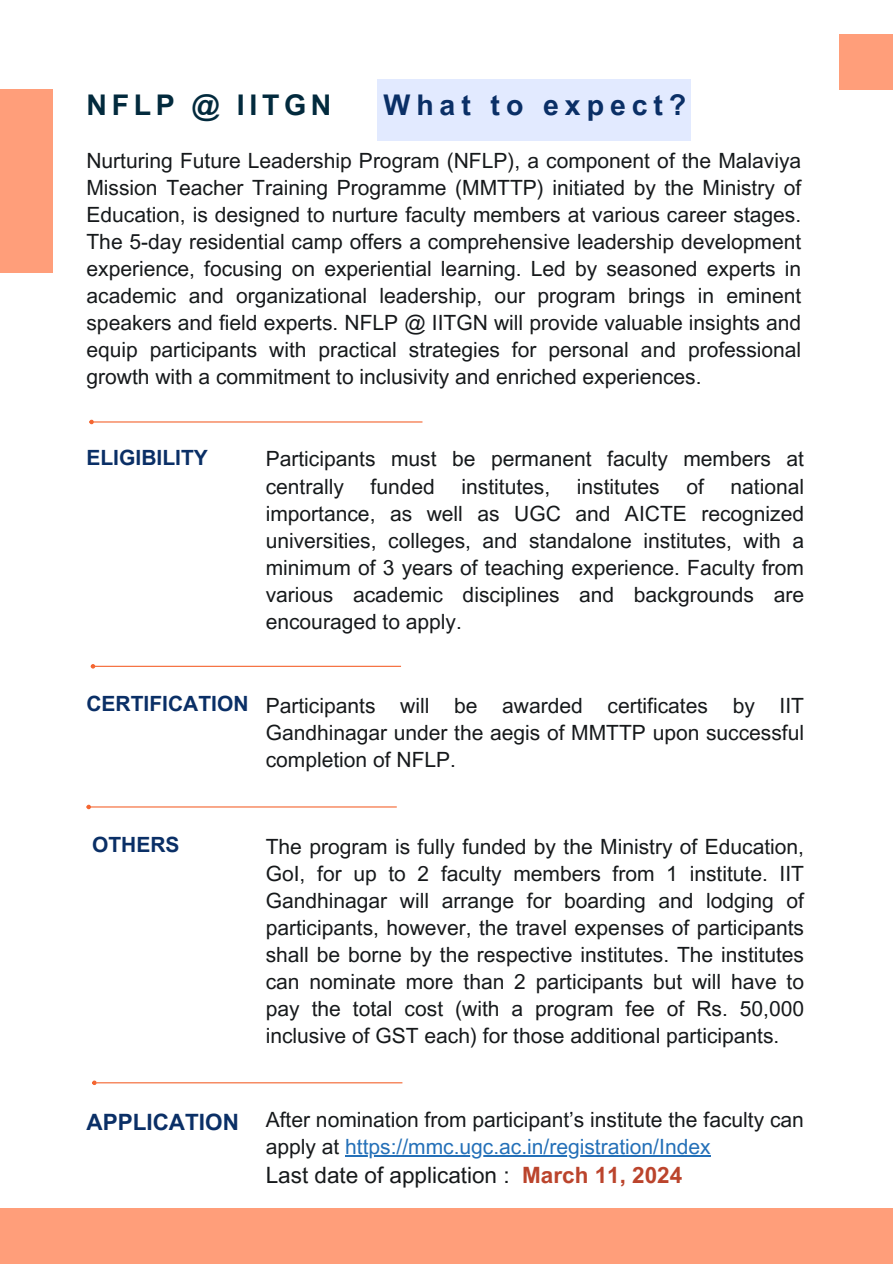
<style>
.page{position:relative;width:893px;height:1264px;background:#fff}
.page>*{position:absolute;margin:0;border:0;box-sizing:border-box;transform-origin:0 0}
.t1{font:700 28.5px "Arial MT Pro";letter-spacing:.205em;color:#0a2f66}
.t2{font:700 28.5px "Arial MT Pro";letter-spacing:.16em;color:#022a3d}
.t3{font:22.5px "Arial MT Pro";color:#16191b}
.t4{font:21px/27px "Arial MT Pro";color:#16191b;text-align:justify}
.t5{font:700 21px "Arial MT Pro";color:#0a2f66}
.s1{font-weight:700;color:#0a2f66}
.s2{font-weight:700;font-size:22.5px;color:#0a2f66}
.s3{color:#2470b8}
.s4{font-weight:700;color:#bb442c}
</style>
<div class="page">
<div style="left:0;top:89px;width:52px;height:183px;background:#ff9e7a"></div>
<hr style="left:94px;top:421px;width:328px;height:1px;background:#f46530">
<svg style="left:89px;top:420px;width:5px;height:4px"></svg>
<hr style="left:95px;top:665px;width:306px;height:2px;background:#f46530">
<svg style="left:91px;top:664px;width:4px;height:4px"></svg>
<hr style="left:91px;top:806px;width:306px;height:1px;background:#f46530">
<svg style="left:86px;top:804px;width:5px;height:5px"></svg>
<div style="left:0;top:1208px;width:892px;height:55px;background:#ff9e7a"></div>
<hr style="left:96px;top:1082px;width:306px;height:1px;background:#f46530">
<svg style="left:92px;top:1080px;width:5px;height:5px"></svg>
<hr style="left:345px;top:1155px;width:365px;height:1px;background:#2470b8">
<div style="left:839px;top:34px;width:53px;height:55px;background:#ff9e7a"></div>
<div style="left:377px;top:79px;width:314px;height:61px;background:#e2eaff"></div>
<h1 class="t2" style="left:86px;top:95px;width:246px">NFLP @ IITGN</h1>
<h1 class="t1" style="left:383px;top:95px;width:304px">What to expect?</h1>
<p class="t4" style="left:86px;top:150px;width:716px">Nurturing Future Leadership Program (NFLP), a component of the Malaviya Mission Teacher Training Programme (MMTTP) initiated by the Ministry of Education, is designed to nurture faculty members at various career stages.<br>The 5-day residential camp offers a comprehensive leadership development experience, focusing on experiential learning. Led by seasoned experts in academic and organizational leadership, our program brings in eminent speakers and field experts. NFLP @ IITGN will provide valuable insights and equip participants with practical strategies for personal and professional growth with a commitment to inclusivity and enriched experiences.</p>
<p class="t5" style="left:86px;top:449px;width:123px">ELIGIBILITY</p>
<p class="t4" style="left:266px;top:448px;width:539px">Participants must be permanent faculty members at centrally</p>
<p class="t4" style="left:370px;top:475px;width:66px">funded</p>
<p class="t4" style="left:461px;top:475px;width:90px">institutes,</p>
<p class="t4" style="left:577px;top:475px;width:84px">institutes</p>
<p class="t4" style="left:686px;top:475px;width:19px">of</p>
<p class="t4" style="left:266px;top:475px;width:539px;text-indent:464px">national importance, as well as UGC and AICTE recognized universities, colleges, and standalone institutes, with a minimum of 3 years of teaching experience. Faculty from various academic disciplines and backgrounds are encouraged to apply.</p>
<p class="t4" style="left:266px;top:694px;width:539px;text-indent:-179px"><span class="s1">CERTIFICATION</span> Participants will be awarded certificates by IIT Gandhinagar under the aegis of MMTTP upon successful completion of NFLP.</p>
<p class="t5" style="left:92px;top:836px;width:89px">OTHERS</p>
<p class="t4" style="left:266px;top:835px;width:539px">The program is fully funded by the Ministry of Education, GoI, for up to 2 faculty members from 1 institute. IIT Gandhinagar will arrange for boarding and lodging of participants, however, the travel expenses of participants shall be borne by the respective institutes. The institutes can nominate more than 2 participants but will have to pay the total cost (with a program fee of Rs. 50,000 inclusive of GST each) for those additional participants.</p>
<p class="t4" style="left:266px;top:1109px;width:539px;text-indent:-179px"><span class="s2">APPLICATION</span> After nomination from participant’s institute the faculty can apply at <span class="s3">https://mmc.ugc.ac.in/registration/Index</span></p>
<p class="t3" style="left:266px;top:1166px;width:418px">Last date of application : <span class="s4">March 11, 2024</span></p>
</div>
